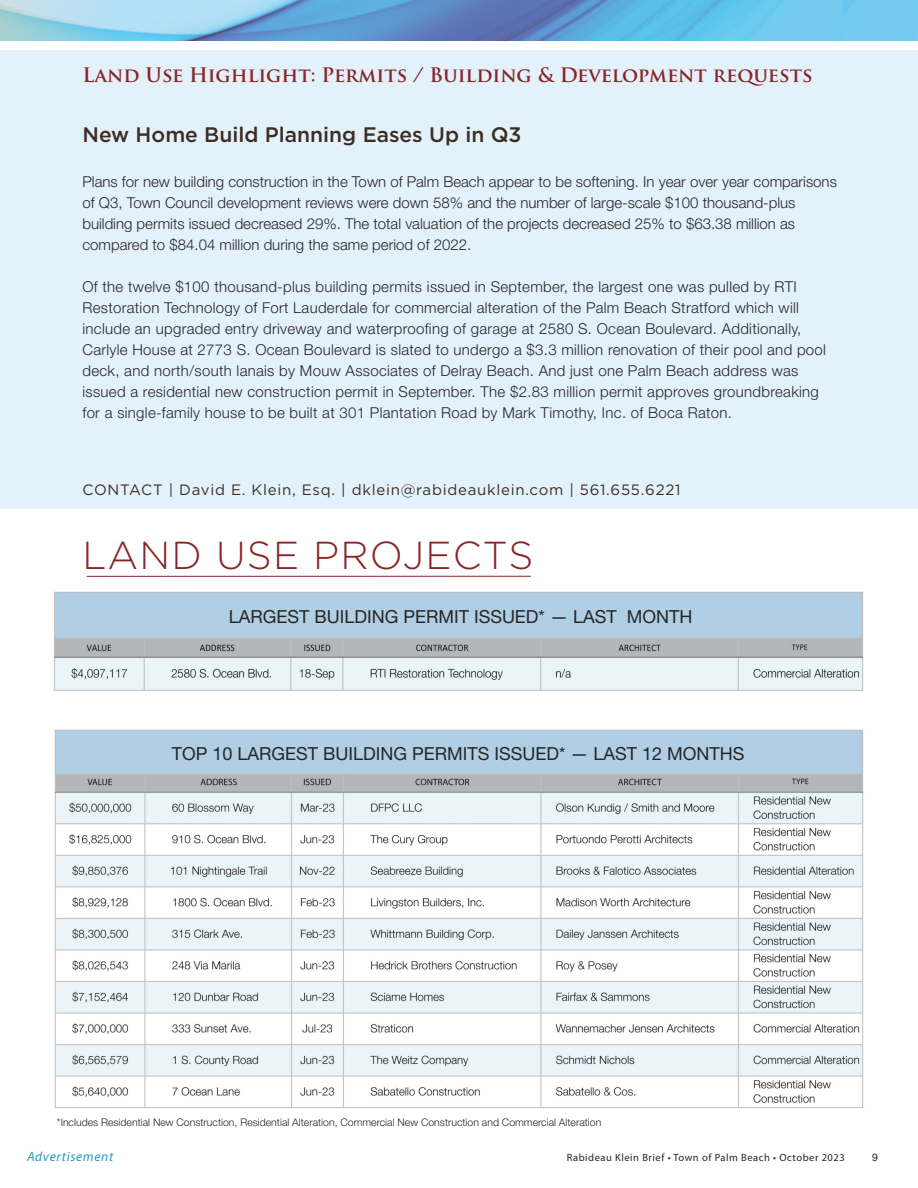
<style>
.page{position:relative;width:918px;height:1188px;background:#fff}
.page>*{position:absolute;margin:0;border:0;box-sizing:border-box;transform-origin:0 0}
.t1{font:300 39px "Gotham";letter-spacing:.03em;color:#892427}
.t2{font:500 21px "Gotham";color:#3b2d22}
.t3{font:700 19.5px "Trajan Pro";color:#892427}
.t4{font:18px "Helvetica Neue";color:#272627}
.t5{font:300 15px/21px "Helvetica Neue";letter-spacing:.02em;color:#272627}
.t6{font:300 15px/21px "Helvetica Neue";color:#272627}
.t7{font:15px "Gotham";letter-spacing:.05em;color:#3b2d22}
.t8{font:italic 13.5px "Myriad Pro";letter-spacing:.05em;color:#2d97be}
.t9{font:300 10.5px "Helvetica Neue";color:#272627}
.t10{font:10.5px "Myriad Pro";letter-spacing:.05em;color:#272627}
.t11{font:10.5px "Helvetica";color:#272627}
</style>
<div class="page">
<div style="left:0;top:50px;width:918px;height:459px;background:#e3f1fb"></div>
<img style="left:54px;top:729px;width:810px;height:380px">
<img style="left:53px;top:592px;width:811px;height:99px">
<hr style="left:87px;top:576px;width:444px;height:1px;background:#892427">
<img style="left:0;top:0;width:918px;height:40px">
<h3 class="t3" style="left:82px;top:68px;width:732px">Land Use Highlight: Permits / Building &amp; Development requests</h3>
<h2 class="t2" style="left:82px;top:127px;width:441px">New Home Build Planning Eases Up in Q3</h2>
<p class="t6" style="left:82px;top:170px;width:756px">Plans for new building construction in the Town of Palm Beach appear to be softening. In year over year comparisons of Q3, Town Council development reviews were down 58% and the number of large-scale $100 thousand-plus building permits issued decreased 29%. The total valuation of the projects decreased 25% to $63.38 million as compared to $84.04 million during the same period of 2022.</p>
<p class="t5" style="left:82px;top:275px;width:745px">Of the twelve $100 thousand-plus building permits issued in September, the largest one was pulled by RTI Restoration Technology of Fort Lauderdale for commercial alteration of the Palm Beach Stratford which will include an upgraded entry driveway and waterproofing of garage at 2580 S. Ocean Boulevard. Additionally, Carlyle House at 2773 S. Ocean Boulevard is slated to undergo a $3.3 million renovation of their pool and pool deck, and north/south lanais by Mouw Associates of Delray Beach. And just one Palm Beach address was issued a residential new construction permit in September. The $2.83 million permit approves groundbreaking for a single-family house to be built at 301 Plantation Road by Mark Timothy, Inc. of Boca Raton.</p>
<p class="t7" style="left:82px;top:485px;width:600px">CONTACT | David E. Klein, Esq. | dklein@rabideauklein.com | 561.655.6221</p>
<h1 class="t1" style="left:82px;top:542px;width:453px">LAND USE PROJECTS</h1>
<p class="t4" style="left:229px;top:602px;width:465px">LARGEST BUILDING PERMIT ISSUED* — LAST MONTH</p>
<p class="t4" style="left:172px;top:738px;width:574px">TOP 10 LARGEST BUILDING PERMITS ISSUED* — LAST 12 MONTHS</p>
<p class="t9" style="left:57px;top:1113px;width:546px">*Includes Residential New Construction, Residential Alteration, Commercial New Construction and Commercial Alteration</p>
<p class="t8" style="left:27px;top:1151px;width:88px">Advertisement</p>
<p class="t10" style="left:567px;top:1153px;width:279px">Rabideau Klein Brief • Town of Palm Beach • October 2023</p>
<p class="t11" style="left:872px;top:1151px;width:7px">9</p>
</div>
